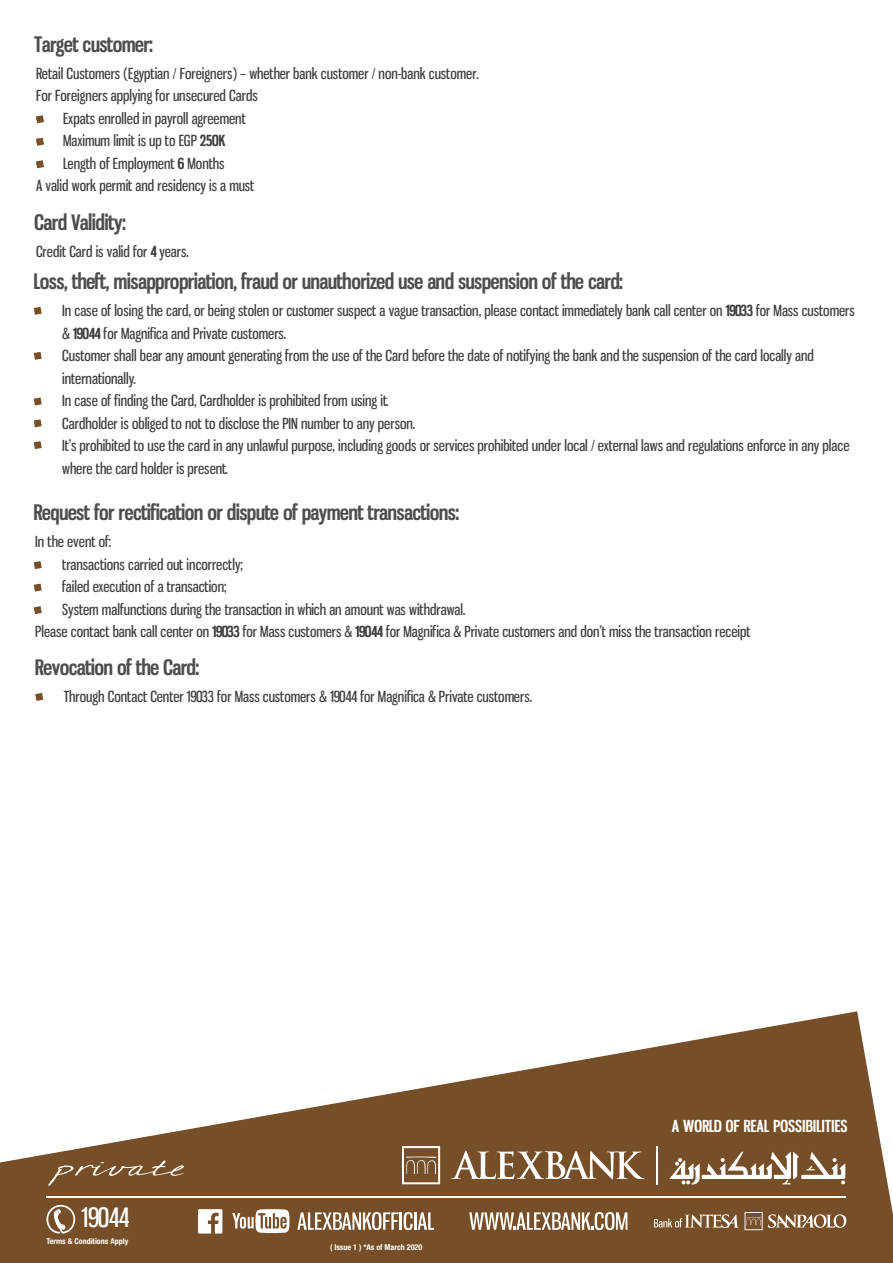
<style>
.page{position:relative;width:893px;height:1263px;background:#fff}
.page>*{position:absolute;margin:0;border:0;box-sizing:border-box;transform-origin:0 0}
.t1{font:26.25px "Gnuolane";color:#fff}
.t2{font:700 21px "Gnuolane";color:#4d4d4d}
.t3{font:700 16.2px "Gnuolane";letter-spacing:.025em;color:#fff}
.t4{font:15px/22.5px "Gnuolane";color:#3e3e3f}
.t5{font:700 condensed 8.1px "Helvetica Neue LT Pro";color:#fff}
.s1{font-weight:700}
</style>
<div class="page">
<svg style="left:34px;top:561px;width:8px;height:8px"></svg>
<svg style="left:34px;top:584px;width:8px;height:8px"></svg>
<svg style="left:34px;top:606px;width:8px;height:8px"></svg>
<svg style="left:34px;top:307px;width:8px;height:8px"></svg>
<svg style="left:34px;top:352px;width:8px;height:8px"></svg>
<svg style="left:34px;top:397px;width:8px;height:8px"></svg>
<svg style="left:34px;top:419px;width:8px;height:8px"></svg>
<svg style="left:34px;top:441px;width:8px;height:8px"></svg>
<svg style="left:35px;top:693px;width:8px;height:8px"></svg>
<svg style="left:36px;top:115px;width:8px;height:8px"></svg>
<svg style="left:36px;top:138px;width:8px;height:8px"></svg>
<svg style="left:36px;top:160px;width:8px;height:8px"></svg>
<svg style="left:0;top:1011px;width:893px;height:252px;fill:#764e27"></svg>
<svg style="left:402px;top:1146px;width:38px;height:38px"></svg>
<hr style="left:656px;top:1146px;width:2px;height:38px;background:#fff">
<svg style="left:670px;top:1152px;width:175px;height:32px"></svg>
<svg style="left:451px;top:1151px;width:194px;height:28px"></svg>
<hr style="left:46px;top:1196px;width:800px;height:2px;background:#fff">
<svg style="left:654px;top:1212px;width:192px;height:18px;background:#97795c"></svg>
<svg style="left:198px;top:1209px;width:24px;height:24px"></svg>
<svg style="left:232px;top:1209px;width:57px;height:24px"></svg>
<svg style="left:297px;top:1212px;width:137px;height:18px"></svg>
<svg style="left:469px;top:1212px;width:158px;height:18px"></svg>
<svg style="left:46px;top:1205px;width:29px;height:28px"></svg>
<svg style="left:48px;top:1159px;width:137px;height:27px;background:#84613e"></svg>
<p class="t2" style="left:34px;top:29px;width:120px">Target customer:</p>
<p class="t4" style="left:36px;top:61px;width:444px">Retail Customers (Egyptian / Foreigners) – whether bank customer / non-bank customer.</p>
<p class="t4" style="left:36px;top:84px;width:223px">For Foreigners applying for unsecured Cards</p>
<p class="t4" style="left:36px;top:106px;width:211px">• Expats enrolled in payroll agreement</p>
<p class="t4" style="left:36px;top:129px;width:191px">• Maximum limit is up to EGP <span class="s1">250K</span></p>
<p class="t4" style="left:36px;top:151px;width:190px">• Length of Employment <span class="s1">6</span> Months</p>
<p class="t4" style="left:36px;top:174px;width:220px">A valid work permit and residency is a must</p>
<p class="t2" style="left:34px;top:208px;width:93px">Card Validity:</p>
<p class="t4" style="left:36px;top:240px;width:154px">Credit Card is valid for <span class="s1">4</span> years.</p>
<p class="t2" style="left:34px;top:266px;width:591px">Loss, theft, misappropriation, fraud or unauthorized use and suspension of the card:</p>
<p class="t4" style="left:62px;top:298px;width:794px;text-indent:-27px">• In case of losing the card, or being stolen or customer suspect a vague transaction, please contact immediately bank call center on <span class="s1">19033</span> for Mass customers &amp; <span class="s1">19044</span> for Magnifica and Private customers.</p>
<p class="t4" style="left:62px;top:343px;width:753px;text-indent:-27px">• Customer shall bear any amount generating from the use of the Card before the date of notifying the bank and the suspension of the card locally and internationally.</p>
<p class="t4" style="left:35px;top:388px;width:355px">• In case of finding the Card, Cardholder is prohibited from using it.</p>
<p class="t4" style="left:35px;top:411px;width:381px">• Cardholder is obliged to not to disclose the PIN number to any person.</p>
<p class="t4" style="left:62px;top:433px;width:789px;text-indent:-27px">• It’s prohibited to use the card in any unlawful purpose, including goods or services prohibited under local / external laws and regulations enforce in any place where the card holder is present.</p>
<p class="t2" style="left:34px;top:497px;width:427px">Request for rectification or dispute of payment transactions:</p>
<p class="t4" style="left:35px;top:530px;width:77px">In the event of:</p>
<p class="t4" style="left:35px;top:552px;width:209px">• transactions carried out incorrectly;</p>
<p class="t4" style="left:35px;top:575px;width:193px">• failed execution of a transaction;</p>
<p class="t4" style="left:35px;top:597px;width:432px">• System malfunctions during the transaction in which an amount was withdrawal.</p>
<p class="t4" style="left:35px;top:620px;width:717px">Please contact bank call center on <span class="s1">19033</span> for Mass customers &amp; <span class="s1">19044</span> for Magnifica &amp; Private customers and don’t miss the transaction receipt</p>
<p class="t2" style="left:35px;top:652px;width:165px">Revocation of the Card:</p>
<p class="t4" style="left:37px;top:684px;width:497px">• Through Contact Center 19033 for Mass customers &amp; 19044 for Magnifica &amp; Private customers.</p>
<p class="t1" style="left:82px;top:1199px;width:49px">19044</p>
<p class="t5" style="left:47px;top:1236px;width:83px">Terms &amp; Conditions Apply</p>
<p class="t5" style="left:330px;top:1242px;width:94px">( Issue 1 ) *As of March 2020</p>
<p class="t3" style="left:672px;top:1114px;width:177px">A WORLD OF REAL POSSIBILITIES</p>
</div>
